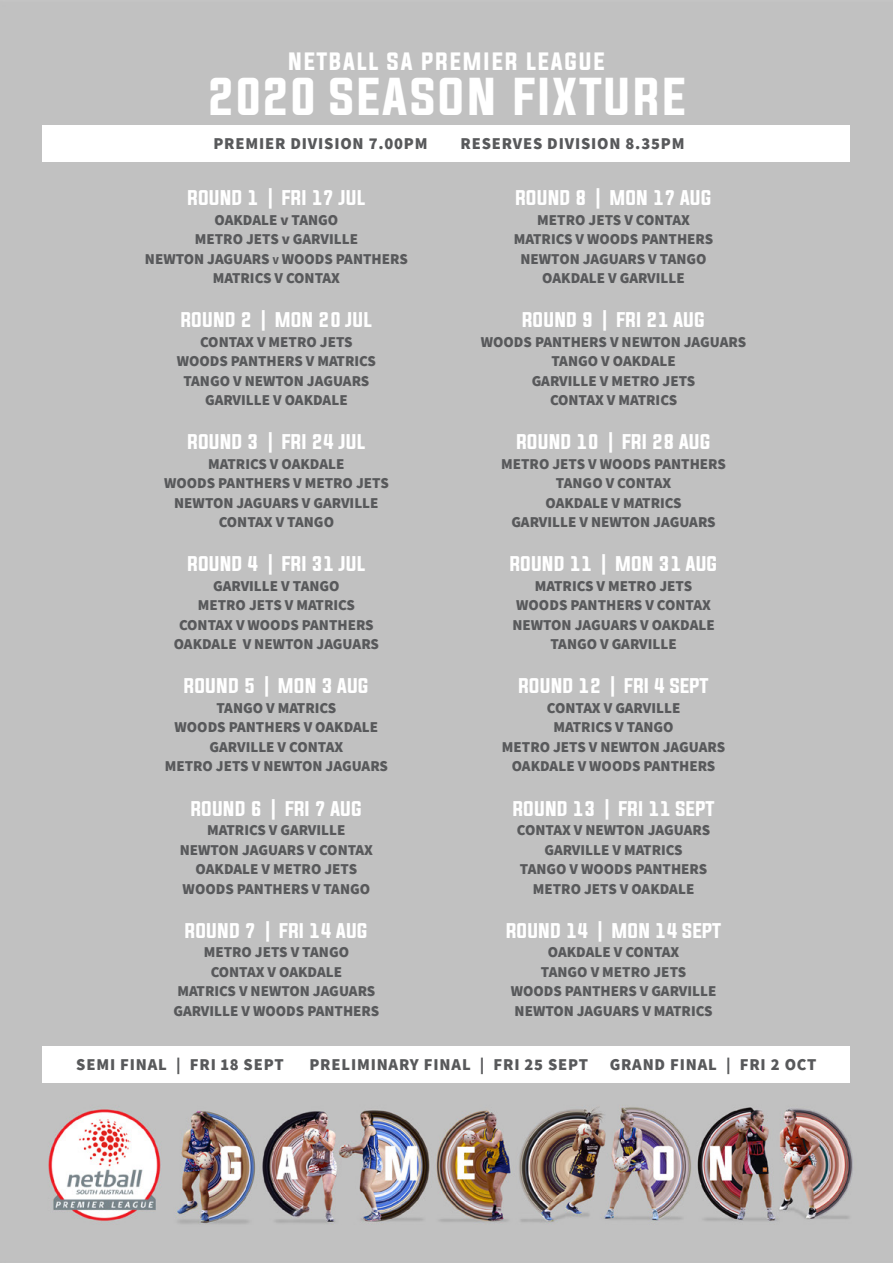
<style>
.page{position:relative;width:893px;height:1263px;background:#c1c1c1}
.page>*{position:absolute;margin:0;border:0;box-sizing:border-box;transform-origin:0 0}
.t1{font:45px "Evogria";letter-spacing:.05em;color:#fff}
.t2{font:22.5px "Evogria";letter-spacing:.05em;color:#fff}
.t3{font:18px "Evogria";color:#fff}
.t4{font:800 16.5px "Assistant";letter-spacing:.05em;color:#58595b}
.t5{font:800 15px/19.5px "Assistant";color:#58595b;text-align:center}
.s1{font-size:10.5px}
</style>
<div class="page">
<div style="left:43px;top:125px;width:807px;height:37px;background:#fff"></div>
<div style="left:43px;top:1046px;width:807px;height:37px;background:#fff"></div>
<h2 class="t2" style="left:288px;top:45px;width:319px">NETBALL SA PREMIER LEAGUE</h2>
<h1 class="t1" style="left:207px;top:65px;width:481px">2020 SEASON FIXTURE</h1>
<p class="t4" style="left:213px;top:132px;width:216px">PREMIER DIVISION 7.00PM</p>
<p class="t4" style="left:460px;top:132px;width:225px">RESERVES DIVISION 8.35PM</p>
<p class="t3" style="left:188px;top:185px;width:179px">ROUND 1 | FRI 17 JUL</p>
<p class="t5" style="left:145px;top:209px;width:264px">OAKDALE v TANGO<br>METRO JETS v GARVILLE<br>NEWTON JAGUARS <span class="s1">v</span> WOODS PANTHERS<br>MATRICS V CONTAX</p>
<p class="t3" style="left:181px;top:307px;width:193px">ROUND 2 | MON 20 JUL</p>
<p class="t5" style="left:177px;top:331px;width:201px">CONTAX V METRO JETS<br>WOODS PANTHERS V MATRICS<br>TANGO V NEWTON JAGUARS<br>GARVILLE V OAKDALE</p>
<p class="t3" style="left:188px;top:429px;width:179px">ROUND 3 | FRI 24 JUL</p>
<p class="t5" style="left:164px;top:453px;width:226px">MATRICS V OAKDALE<br>WOODS PANTHERS V METRO JETS<br>NEWTON JAGUARS V GARVILLE<br>CONTAX V TANGO</p>
<p class="t3" style="left:188px;top:551px;width:179px">ROUND 4 | FRI 31 JUL</p>
<p class="t5" style="left:174px;top:576px;width:207px">GARVILLE V TANGO<br>METRO JETS V MATRICS<br>CONTAX V WOODS PANTHERS<br>OAKDALE V NEWTON JAGUARS</p>
<p class="t3" style="left:184px;top:673px;width:186px">ROUND 5 | MON 3 AUG</p>
<p class="t5" style="left:165px;top:698px;width:225px">TANGO V MATRICS<br>WOODS PANTHERS V OAKDALE<br>GARVILLE V CONTAX<br>METRO JETS V NEWTON JAGUARS</p>
<p class="t3" style="left:191px;top:795px;width:173px">ROUND 6 | FRI 7 AUG</p>
<p class="t5" style="left:180px;top:820px;width:195px">MATRICS V GARVILLE<br>NEWTON JAGUARS V CONTAX<br>OAKDALE V METRO JETS<br>WOODS PANTHERS V TANGO</p>
<p class="t3" style="left:185px;top:917px;width:184px">ROUND 7 | FRI 14 AUG</p>
<p class="t5" style="left:174px;top:942px;width:207px">METRO JETS V TANGO<br>CONTAX V OAKDALE<br>MATRICS V NEWTON JAGUARS<br>GARVILLE V WOODS PANTHERS</p>
<p class="t3" style="left:515px;top:185px;width:198px">ROUND 8 | MON 17 AUG</p>
<p class="t5" style="left:514px;top:209px;width:201px">METRO JETS V CONTAX<br>MATRICS V WOODS PANTHERS<br>NEWTON JAGUARS V TANGO<br>OAKDALE V GARVILLE</p>
<p class="t3" style="left:522px;top:307px;width:184px">ROUND 9 | FRI 21 AUG</p>
<p class="t5" style="left:481px;top:331px;width:267px">WOODS PANTHERS V NEWTON JAGUARS<br>TANGO V OAKDALE<br>GARVILLE V METRO JETS<br>CONTAX V MATRICS</p>
<p class="t3" style="left:516px;top:429px;width:196px">ROUND 10 | FRI 28 AUG</p>
<p class="t5" style="left:501px;top:453px;width:226px">METRO JETS V WOODS PANTHERS<br>TANGO V CONTAX<br>OAKDALE V MATRICS<br>GARVILLE V NEWTON JAGUARS</p>
<p class="t3" style="left:510px;top:551px;width:209px">ROUND 11 | MON 31 AUG</p>
<p class="t5" style="left:512px;top:576px;width:204px">MATRICS V METRO JETS<br>WOODS PANTHERS V CONTAX<br>NEWTON JAGUARS V OAKDALE<br>TANGO V GARVILLE</p>
<p class="t3" style="left:518px;top:673px;width:192px">ROUND 12 | FRI 4 SEPT</p>
<p class="t5" style="left:502px;top:698px;width:225px">CONTAX V GARVILLE<br>MATRICS V TANGO<br>METRO JETS V NEWTON JAGUARS<br>OAKDALE V WOODS PANTHERS</p>
<p class="t3" style="left:513px;top:795px;width:203px">ROUND 13 | FRI 11 SEPT</p>
<p class="t5" style="left:517px;top:820px;width:195px">CONTAX V NEWTON JAGUARS<br>GARVILLE V MATRICS<br>TANGO V WOODS PANTHERS<br>METRO JETS V OAKDALE</p>
<p class="t3" style="left:506px;top:917px;width:217px">ROUND 14 | MON 14 SEPT</p>
<p class="t5" style="left:511px;top:942px;width:207px">OAKDALE V CONTAX<br>TANGO V METRO JETS<br>WOODS PANTHERS V GARVILLE<br>NEWTON JAGUARS V MATRICS</p>
<p class="t4" style="left:76px;top:1053px;width:209px">SEMI FINAL | FRI 18 SEPT</p>
<p class="t4" style="left:309px;top:1053px;width:280px">PRELIMINARY FINAL | FRI 25 SEPT</p>
<p class="t4" style="left:610px;top:1053px;width:208px">GRAND FINAL | FRI 2 OCT</p>
</div>
